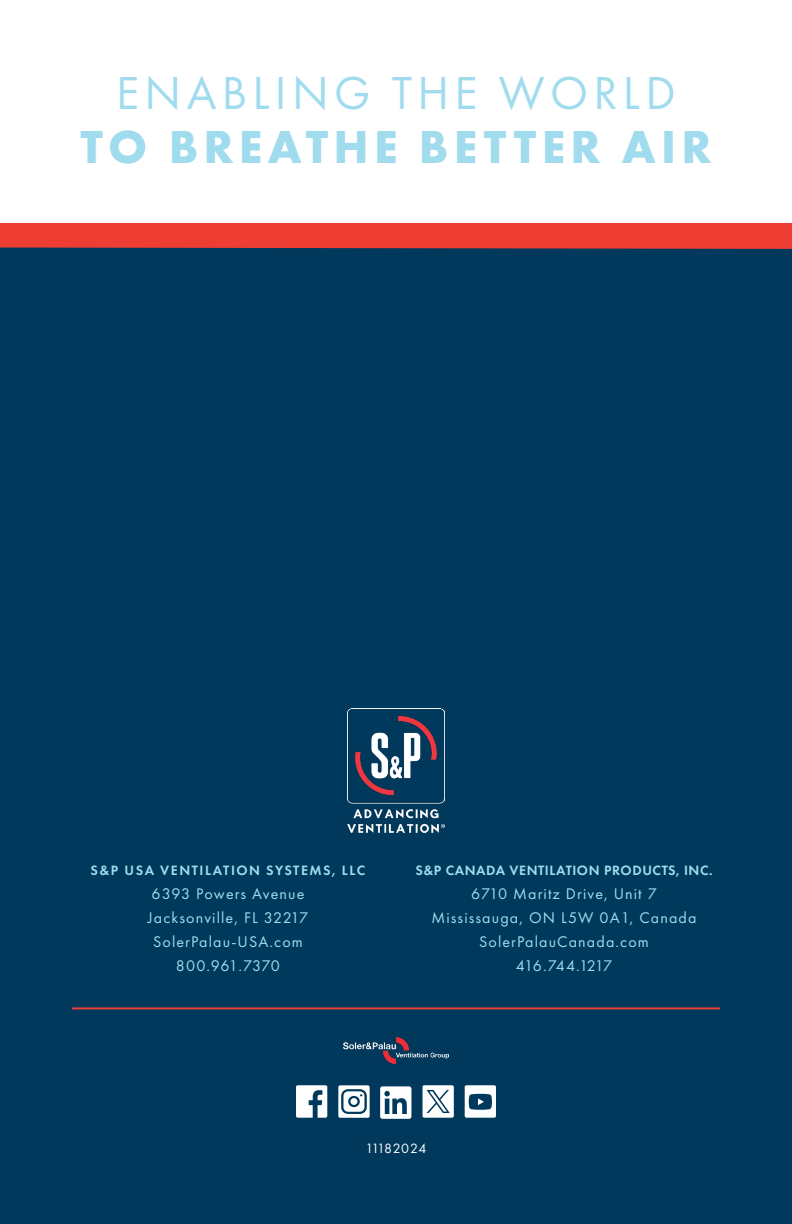
<style>
.page{position:relative;width:792px;height:1224px;background:#fff}
.page>*{position:absolute;margin:0;border:0;box-sizing:border-box;transform-origin:0 0}
.t1{font:700 48px "Futura PT";letter-spacing:.11em;color:#a1dcee}
.t2{font:48px "Futura PT";letter-spacing:.11em;color:#a1dcee}
.t3{font:16px "Futura PT";letter-spacing:.07em;color:#a1dcee}
.t4{font:16px "Futura PT";letter-spacing:.02em;color:#a1dcee}
.t5{font:16px "Futura PT";letter-spacing:-.04em;color:#a1dcee}
.t6{font:600 14px "Futura PT";letter-spacing:.045em;color:#a1dcee}
.t7{font:600 14px "Futura PT";letter-spacing:.11em;color:#a1dcee}
.t8{font:14px "Futura PT";letter-spacing:.02em;color:#fff}
</style>
<div class="page">
<div style="left:0;top:214px;width:792px;height:67px;background:#ee3e34"></div>
<div style="left:0;top:248px;width:792px;height:976px;background:#00395c"></div>
<img style="left:348px;top:709px;width:96px;height:123px">
<hr style="left:72px;top:1007px;width:648px;height:2px;background:#ee3e34">
<svg style="left:296px;top:1085px;width:31px;height:33px"></svg>
<svg style="left:380px;top:1086px;width:31px;height:33px"></svg>
<div style="left:465px;top:1085px;width:31px;height:33px;background:#fff;border-radius:2px"></div>
<svg style="left:469px;top:1094px;width:23px;height:16px"></svg>
<div style="left:338px;top:1085px;width:32px;height:33px;background:#fff;border-radius:2px"></div>
<svg style="left:341px;top:1089px;width:26px;height:25px"></svg>
<div style="left:423px;top:1085px;width:31px;height:33px;background:#fff;border-radius:2px"></div>
<svg style="left:427px;top:1090px;width:23px;height:23px"></svg>
<div style="left:0;top:0;width:792px;height:223px;background:#fff"></div>
<img style="left:343px;top:1037px;width:106px;height:26px">
<p class="t2" style="left:116px;top:64px;width:561px">ENABLING THE WORLD</p>
<p class="t1" style="left:80px;top:116px;width:633px">TO BREATHE BETTER AIR</p>
<p class="t7" style="left:91px;top:862px;width:276px">S&amp;P USA VENTILATION SYSTEMS, LLC</p>
<p class="t3" style="left:152px;top:884px;width:154px">6393 Powers Avenue</p>
<p class="t3" style="left:148px;top:908px;width:162px">Jacksonville, FL 32217</p>
<p class="t3" style="left:153px;top:932px;width:151px">SolerPalau-USA.com</p>
<p class="t4" style="left:176px;top:956px;width:106px">800.961.7370</p>
<p class="t6" style="left:415px;top:862px;width:299px">S&amp;P CANADA VENTILATION PRODUCTS, INC.</p>
<p class="t3" style="left:471px;top:884px;width:187px">6710 Maritz Drive, Unit 7</p>
<p class="t3" style="left:431px;top:908px;width:267px">Mississauga, ON L5W 0A1, Canada</p>
<p class="t3" style="left:479px;top:932px;width:171px">SolerPalauCanada.com</p>
<p class="t5" style="left:516px;top:956px;width:98px">416.744.1217</p>
<p class="t8" style="left:366px;top:1140px;width:62px">11182024</p>
</div>
